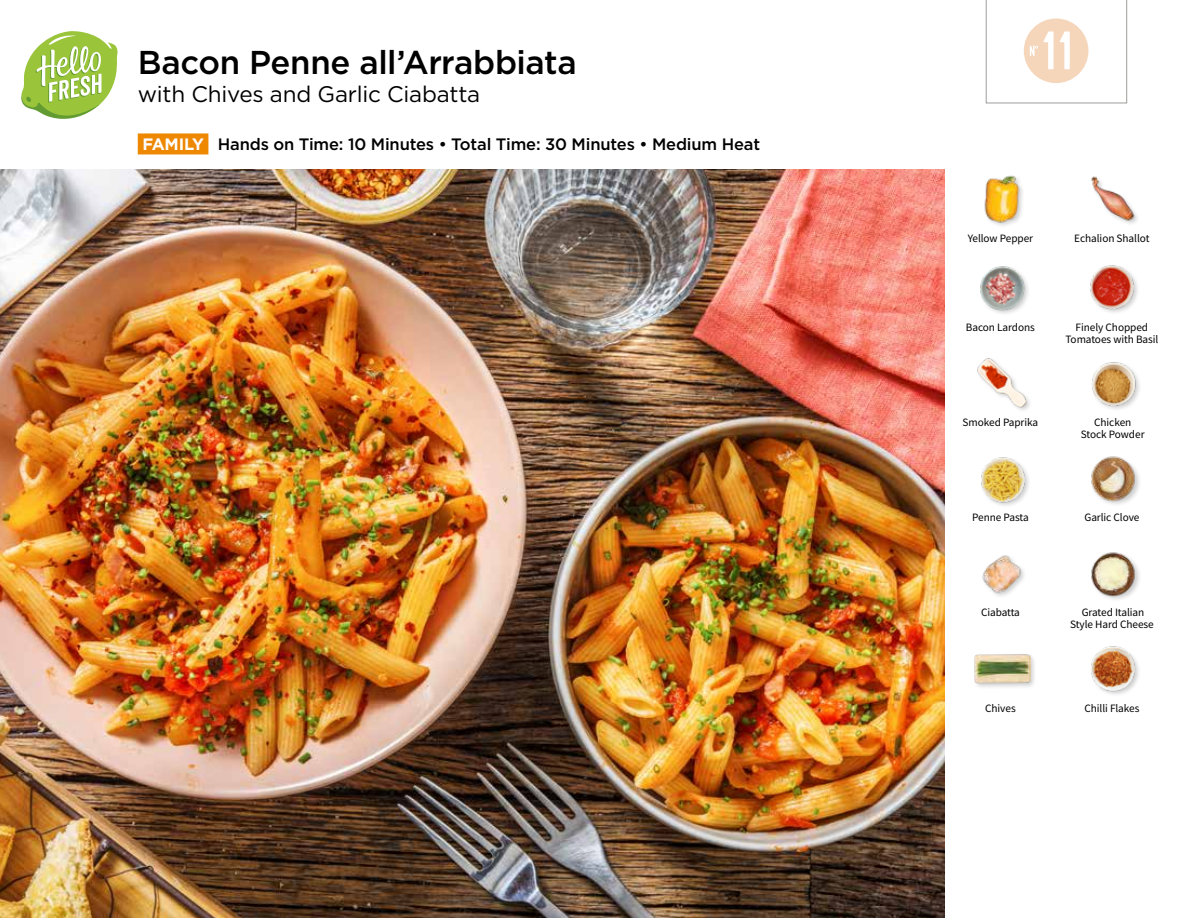
<style>
.page{position:relative;width:1188px;height:918px;background:#fff}
.page>*{position:absolute;margin:0;border:0;box-sizing:border-box;transform-origin:0 0}
.t1{font:54px "Kapra";color:#fff}
.t2{font:500 33px "Gotham";letter-spacing:-.015em;color:#000}
.t3{font:22.5px "Gotham";letter-spacing:-.01em;color:#000}
.t4{font:500 16.5px "Gotham";letter-spacing:-.01em;color:#000}
.t5{font:11.25px/12px "Source Sans Pro";letter-spacing:-.005em;color:#000;text-align:center}
.s1{font-weight:700;color:#fff}
</style>
<div class="page">
<div style="left:138px;top:133px;width:70px;height:21px;background:#e80"></div>
<svg style="left:21px;top:31px;width:97px;height:88px"></svg>
<img style="left:0;top:170px;width:945px;height:748px">
<div style="left:973px;top:653px;width:64px;height:37px;background:#000;opacity:.2"></div>
<img style="left:973px;top:653px;width:58px;height:37px">
<img style="left:1091px;top:646px;width:48px;height:49px">
<img style="left:982px;top:555px;width:42px;height:41px">
<img style="left:1091px;top:552px;width:49px;height:48px">
<img style="left:1091px;top:456px;width:49px;height:49px">
<img style="left:981px;top:457px;width:48px;height:49px">
<img style="left:977px;top:358px;width:53px;height:52px">
<img style="left:1092px;top:362px;width:48px;height:47px">
<img style="left:1090px;top:265px;width:48px;height:48px">
<img style="left:980px;top:266px;width:48px;height:48px">
<img style="left:984px;top:175px;width:39px;height:51px">
<img style="left:1091px;top:176px;width:46px;height:48px">
<svg style="left:986px;top:0;width:141px;height:104px"></svg>
<h2 class="t2" style="left:138px;top:41px;width:441px">Bacon Penne all’Arrabbiata</h2>
<h3 class="t3" style="left:138px;top:82px;width:344px">with Chives and Garlic Ciabatta</h3>
<h3 class="t4" style="left:142px;top:133px;width:619px"><span class="s1">FAMILY</span> Hands on Time: 10 Minutes • Total Time: 30 Minutes • Medium Heat</h3>
<h1 class="t1" style="left:1043px;top:19px;width:31px">11</h1>
<p class="t5" style="left:968px;top:232px;width:67px">Yellow Pepper</p>
<p class="t5" style="left:1074px;top:232px;width:77px">Echalion Shallot</p>
<p class="t5" style="left:966px;top:321px;width:71px">Bacon Lardons</p>
<p class="t5" style="left:1065px;top:321px;width:95px">Finely Chopped<br>Tomatoes with Basil</p>
<p class="t5" style="left:963px;top:416px;width:77px">Smoked Paprika</p>
<p class="t5" style="left:1081px;top:416px;width:65px">Chicken<br>Stock Powder</p>
<p class="t5" style="left:972px;top:512px;width:58px">Penne Pasta</p>
<p class="t5" style="left:1084px;top:512px;width:57px">Garlic Clove</p>
<p class="t5" style="left:981px;top:607px;width:40px">Ciabatta</p>
<p class="t5" style="left:1070px;top:607px;width:85px">Grated Italian<br>Style Hard Cheese</p>
<p class="t5" style="left:985px;top:702px;width:32px">Chives</p>
<p class="t5" style="left:1084px;top:702px;width:57px">Chilli Flakes</p>
</div>
